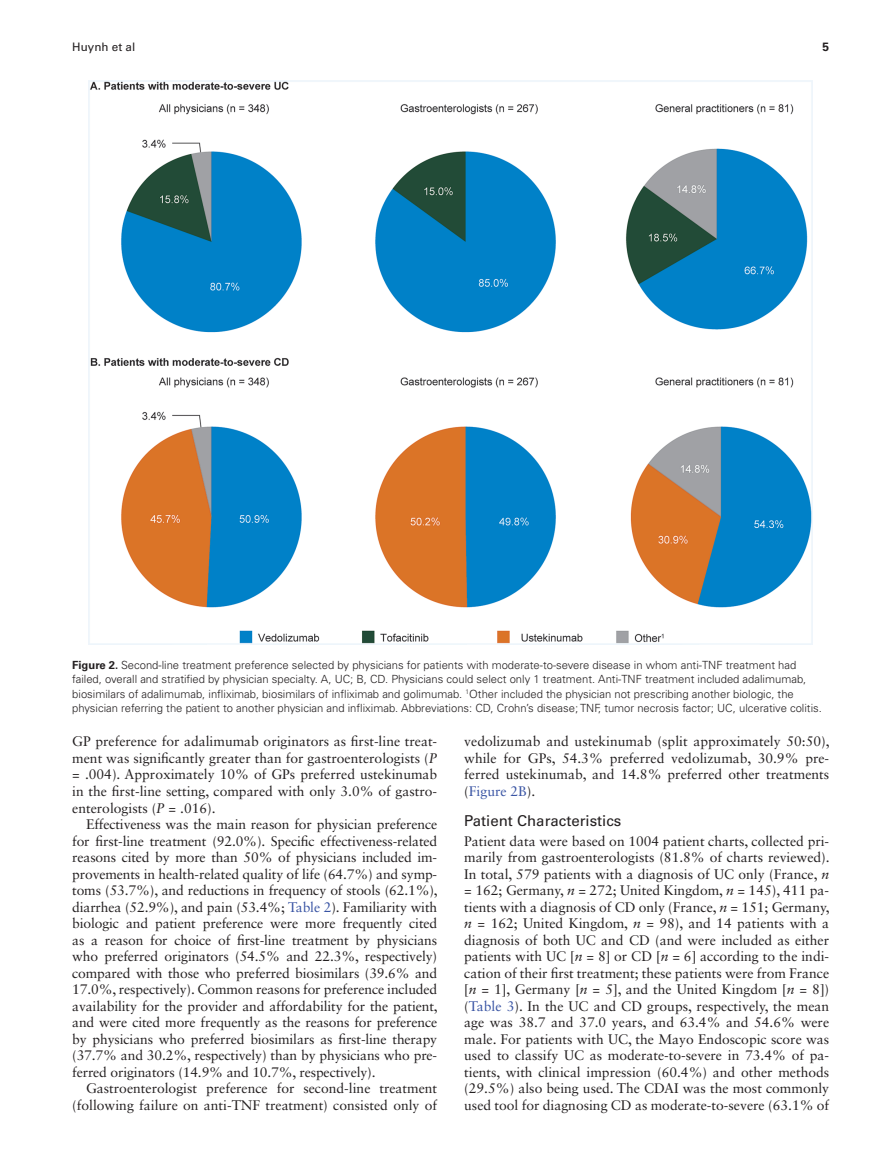
<style>
.page{position:relative;width:893px;height:1174px;background:#fff}
.page>*{position:absolute;margin:0;border:0;box-sizing:border-box;transform-origin:0 0}
.HeadB{font:15px "Univers LT Std";color:#231f20}
.TextInd{font:13.8px/16.5px "Sabon LT Std";color:#231f20;text-align:justify}
.Text{font:13.8px/16.5px "Sabon LT Std";color:#231f20;text-align:justify}
.t1{font:700 12px "Univers LT Std";color:#231f20}
.t2{font:11.7px "Univers LT Std";color:#231f20}
.FigCapt{font:300 11.25px/14.2px "Univers LT Std";color:#231f20}
.s1{font-weight:700}
.s2{font-style:italic}
.s3{color:#3853a3}
</style>
<div class="page">
<img style="left:89px;top:81px;width:724px;height:563px">
<p class="t2" style="left:72px;top:40px;width:65px">Huynh et al</p>
<p class="t1" style="left:822px;top:40px;width:8px">5</p>
<p class="FigCapt" style="left:72px;top:658px;width:751px"><span class="s1">Figure 2.</span> Second-line treatment preference selected by physicians for patients with moderate-to-severe disease in whom anti-TNF treatment had failed, overall and stratified by physician specialty. A, UC; B, CD. Physicians could select only 1 treatment. Anti-TNF treatment included adalimumab, biosimilars of adalimumab, infliximab, biosimilars of infliximab and golimumab. <sup>1</sup>Other included the physician not prescribing another biologic, the physician referring the patient to another physician and infliximab. Abbreviations: CD, Crohn’s disease; TNF, tumor necrosis factor; UC, ulcerative colitis.</p>
<p class="Text" style="left:72px;top:733px;width:366px">GP preference for adalimumab originators as first-line treat&shy;ment was significantly greater than for gastroenterologists (<span class="s2">P </span>= .004). Approximately 10% of GPs preferred ustekinumab in the first-line setting, compared with only 3.0% of gastro&shy;enterologists (<span class="s2">P</span> = .016).</p>
<p class="TextInd" style="left:72px;top:815px;width:367px;text-indent:14px">Effectiveness was the main reason for physician preference for first-line treatment (92.0%). Specific effectiveness-related reasons cited by more than 50% of physicians included im&shy;provements in health-related quality of life (64.7%) and symp&shy;toms (53.7%), and reductions in frequency of stools (62.1%), diarrhea (52.9%), and pain (53.4%; <span class="s3">Table 2</span>). Familiarity with biologic and patient preference were more frequently cited as a reason for choice of first-line treatment by physicians who preferred originators (54.5% and 22.3%, respectively) compared with those who preferred biosimilars (39.6% and 17.0%, respectively). Common reasons for preference included availability for the provider and affordability for the patient, and were cited more frequently as the reasons for preference by physicians who preferred biosimilars as first-line therapy (37.7% and 30.2%, respectively) than by physicians who pre&shy;ferred originators (14.9% and 10.7%, respectively).</p>
<p class="TextInd" style="left:72px;top:1079px;width:366px;text-align:right">Gastroenterologist preference for second-line treatment (following failure on anti-TNF treatment) consisted only of</p>
<p class="TextInd" style="left:464px;top:733px;width:367px">vedolizumab and ustekinumab (split approximately 50:50), while for GPs, 54.3% preferred vedolizumab, 30.9% pre&shy;ferred ustekinumab, and 14.8% preferred other treatments (<span class="s3">Figure 2B</span>).</p>
<p class="HeadB" style="left:464px;top:811px;width:159px">Patient Characteristics</p>
<p class="Text" style="left:464px;top:832px;width:367px">Patient data were based on 1004 patient charts, collected pri&shy;marily from gastroenterologists (81.8% of charts reviewed).<br>In total, 579 patients with a diagnosis of UC only (France, <span class="s2">n </span>= 162; Germany, <span class="s2">n</span> = 272; United Kingdom, <span class="s2">n</span> = 145), 411 pa&shy;tients with a diagnosis of CD only (France, <span class="s2">n</span> = 151; Germany, <span class="s2">n</span> = 162; United Kingdom, <span class="s2">n</span> = 98), and 14 patients with a diagnosis of both UC and CD (and were included as either patients with UC [<span class="s2">n</span> = 8] or CD [<span class="s2">n</span> = 6] according to the indi&shy;cation of their first treatment; these patients were from France [<span class="s2">n</span> = 1], Germany [<span class="s2">n</span> = 5], and the United Kingdom [<span class="s2">n</span> = 8]) (<span class="s3">Table 3</span>). In the UC and CD groups, respectively, the mean age was 38.7 and 37.0 years, and 63.4% and 54.6% were male. For patients with UC, the Mayo Endoscopic score was used to classify UC as moderate-to-severe in 73.4% of pa&shy;tients, with clinical impression (60.4%) and other methods (29.5%) also being used. The CDAI was the most commonly used tool for diagnosing CD as moderate-to-severe (63.1% of</p>
</div>
